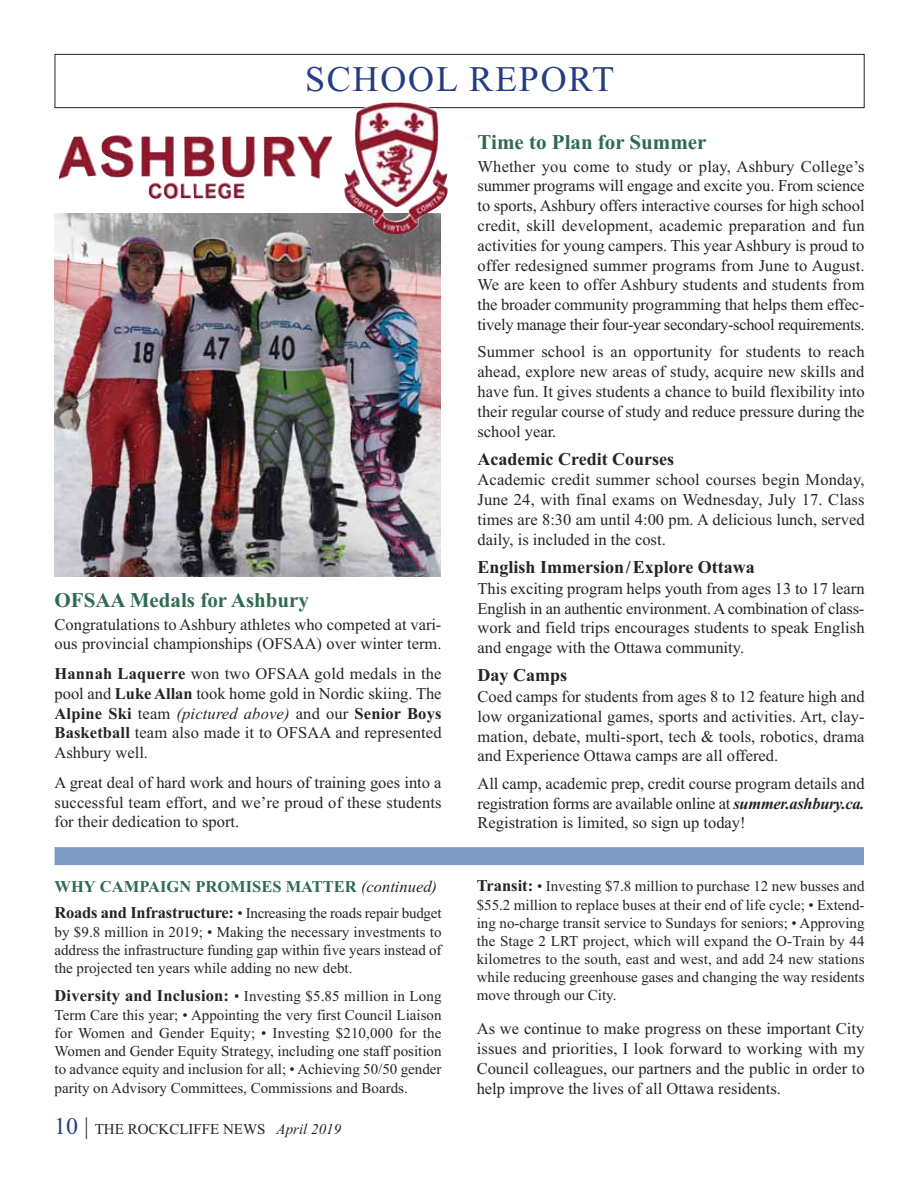
<style>
.page{position:relative;width:918px;height:1188px;background:#fff}
.page>*{position:absolute;margin:0;border:0;box-sizing:border-box;transform-origin:0 0}
.t1{font:36px "Times New Roman";letter-spacing:.05em;color:#243e83}
.t2{font:700 21px "Times New Roman";color:#2f6a51}
.t3{font:700 18px "Times New Roman";color:#242425}
.t4{font:16.5px/19.8px "Times New Roman";color:#242425;text-align:justify}
.t5{font:700 16.5px "Times New Roman";color:#2f6a51}
.t6{font:15px/18.3px "Times New Roman";color:#242425;text-align:justify}
.s1{font-weight:700}
.s2{font-style:italic}
.s3{font-weight:400;font-style:italic;color:#242425}
.s4{font-weight:700;font-size:16.5px}
.s5{font-size:24px;color:#243e83}
.s6{font-size:24px}
.s7{font-weight:700;font-style:italic}
</style>
<div class="page">
<div style="left:55px;top:54px;width:810px;height:54px;border:1px solid #242425"></div>
<div style="left:55px;top:847px;width:809px;height:18px;background:#7f9ac4"></div>
<img style="left:55px;top:214px;width:386px;height:362px">
<img style="left:59px;top:103px;width:389px;height:131px">
<h1 class="t1" style="left:305px;top:66px;width:311px">SCHOOL REPORT</h1>
<p class="t2" style="left:55px;top:593px;width:256px">OFSAA Medals for Ashbury</p>
<p class="t4" style="left:55px;top:616px;width:389px">Congratulations to Ashbury athletes who competed at vari&shy;ous provincial championships (OFSAA) over winter term.</p>
<p class="t4" style="left:55px;top:665px;width:389px"><span class="s1">Hannah Laquerre</span> won two OFSAA gold medals in the pool and <span class="s1">Luke Allan</span> took home gold in Nordic skiing. The <span class="s1">Alpine Ski</span> team <span class="s2">(pictured above)</span> and our <span class="s1">Senior Boys Basketball</span> team also made it to OFSAA and represented Ashbury well.</p>
<p class="t4" style="left:55px;top:774px;width:389px">A great deal of hard work and hours of training goes into a successful team effort, and we’re proud of these students for their dedication to sport.</p>
<p class="t5" style="left:55px;top:881px;width:384px">WHY CAMPAIGN PROMISES MATTER <span class="s3">(continued)</span></p>
<p class="t6" style="left:55px;top:905px;width:389px"><span class="s4">Roads and Infrastructure:</span> • Increasing the roads repair budget by $9.8 million in 2019; • Making the necessary investments to address the infrastructure funding gap within five years instead of the projected ten years while adding no new debt.</p>
<p class="t6" style="left:55px;top:989px;width:389px"><span class="s4">Diversity and Inclusion:</span> • Investing $5.85 million in Long Term Care this year; • Appointing the very first Council Liaison for Women and Gender Equity; • Investing $210,000 for the Women and Gender Equity Strategy, including one staff position to advance equity and inclusion for all; • Achieving 50/50 gender parity on Advisory Committees, Commissions and Boards.</p>
<p class="t6" style="left:54px;top:1121px;width:289px"><span class="s5">10</span> <span class="s6">|</span> THE ROCKCLIFFE NEWS <span class="s2">April 2019</span></p>
<p class="t2" style="left:478px;top:135px;width:231px">Time to Plan for Summer</p>
<p class="t4" style="left:478px;top:158px;width:389px">Whether you come to study or play, Ashbury College’s summer programs will engage and excite you. From science to sports, Ashbury offers interactive courses for high school credit, skill development, academic preparation and fun activities for young campers. This year Ashbury is proud to offer redesigned summer programs from June to August.<br>We are keen to offer Ashbury students and students from the broader community programming that helps them effec&shy;tively manage their four-year secondary-school requirements.</p>
<p class="t4" style="left:478px;top:343px;width:389px">Summer school is an opportunity for students to reach ahead, explore new areas of study, acquire new skills and have fun. It gives students a chance to build flexibility into their regular course of study and reduce pressure during the school year.</p>
<p class="t3" style="left:478px;top:453px;width:198px">Academic Credit Courses</p>
<p class="t4" style="left:478px;top:472px;width:389px">Academic credit summer school courses begin Monday, June 24, with final exams on Wednesday, July 17. Class times are 8:30 am until 4:00 pm. A delicious lunch, served daily, is included in the cost.</p>
<p class="t3" style="left:478px;top:561px;width:279px">English Immersion/Explore Ottawa</p>
<p class="t4" style="left:478px;top:580px;width:389px">This exciting program helps youth from ages 13 to 17 learn English in an authentic environment. A combination of class&shy;work and field trips encourages students to speak English and engage with the Ottawa community.</p>
<p class="t3" style="left:478px;top:669px;width:91px">Day Camps</p>
<p class="t4" style="left:478px;top:688px;width:389px">Coed camps for students from ages 8 to 12 feature high and low organizational games, sports and activities. Art, clay&shy;mation, debate, multi-sport, tech &amp; tools, robotics, drama and Experience Ottawa camps are all offered.</p>
<p class="t4" style="left:478px;top:775px;width:389px">All camp, academic prep, credit course program details and registration forms are available online at <span class="s7">summer.ashbury.ca.<br></span>Registration is limited, so sign up today!</p>
<p class="t6" style="left:477px;top:879px;width:389px"><span class="s4">Transit:</span> • Investing $7.8 million to purchase 12 new busses and $55.2 million to replace buses at their end of life cycle; • Extend&shy;ing no-charge transit service to Sundays for seniors; • Approving the Stage 2 LRT project, which will expand the O-Train by 44 kilometres to the south, east and west, and add 24 new stations while reducing greenhouse gases and changing the way residents move through our City.</p>
<p class="t4" style="left:477px;top:1020px;width:389px">As we continue to make progress on these important City issues and priorities, I look forward to working with my Council colleagues, our partners and the public in order to help improve the lives of all Ottawa residents.</p>
</div>
